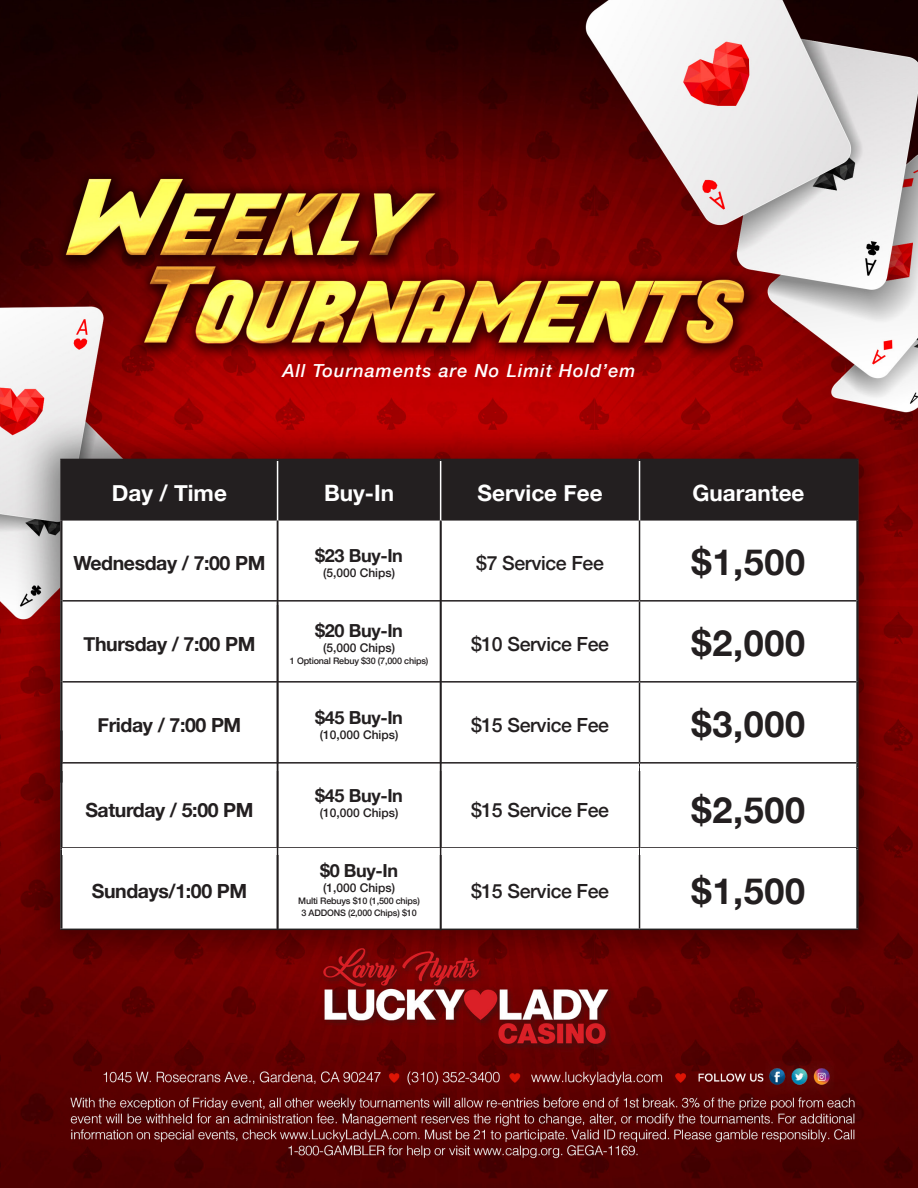
<style>
.page{position:relative;width:918px;height:1188px;background:#fff}
.page>*{position:absolute;margin:0;border:0;box-sizing:border-box;transform-origin:0 0}
.t1{font:700 36px "Helvetica Neue";letter-spacing:.02em;color:#231f20}
.t2{font:700 22.5px "Helvetica Neue";color:#fff}
.t3{font:700 19.5px "Helvetica Neue";letter-spacing:-.02em;color:#231f20}
.t4{font:500 19.5px "Helvetica Neue";letter-spacing:-.02em;color:#231f20}
.t5{font:700 18px "Helvetica Neue";letter-spacing:-.02em;color:#231f20}
.t6{font:italic 500 18px "Helvetica Neue";letter-spacing:.06em;color:#fff}
.t7{font:500 12px "Helvetica Neue";color:#231f20}
.t8{font:500 9px "Helvetica Neue";letter-spacing:-.02em;color:#231f20}
</style>
<div class="page">
<img style="left:0;top:0;width:918px;height:1188px">
<div style="left:62px;top:461px;width:794px;height:60px;background:#231f20"></div>
<hr style="left:60px;top:521px;width:2px;height:80px;background:#231f20">
<hr style="left:856px;top:521px;width:3px;height:80px;background:#231f20">
<hr style="left:60px;top:601px;width:2px;height:81px;background:#231f20">
<hr style="left:856px;top:601px;width:3px;height:81px;background:#231f20">
<hr style="left:60px;top:682px;width:2px;height:81px;background:#231f20">
<hr style="left:856px;top:682px;width:3px;height:81px;background:#231f20">
<svg style="left:856px;top:763px;width:3px;height:4px"></svg>
<hr style="left:60px;top:767px;width:2px;height:80px;background:#231f20">
<hr style="left:856px;top:767px;width:3px;height:80px;background:#231f20">
<hr style="left:60px;top:847px;width:217px;height:2px;background:#231f20">
<hr style="left:60px;top:849px;width:2px;height:80px;background:#231f20">
<hr style="left:278px;top:847px;width:162px;height:2px;background:#231f20">
<hr style="left:441px;top:847px;width:198px;height:2px;background:#231f20">
<hr style="left:640px;top:847px;width:219px;height:2px;background:#231f20">
<hr style="left:856px;top:849px;width:3px;height:80px;background:#231f20">
<hr style="left:60px;top:459px;width:218px;height:2px;background:#231f20">
<hr style="left:60px;top:461px;width:2px;height:60px;background:#231f20">
<hr style="left:278px;top:459px;width:163px;height:2px;background:#231f20">
<hr style="left:441px;top:459px;width:199px;height:2px;background:#231f20">
<hr style="left:640px;top:459px;width:219px;height:2px;background:#231f20">
<hr style="left:856px;top:461px;width:3px;height:60px;background:#231f20">
<hr style="left:277px;top:461px;width:1px;height:60px;background:#fff">
<hr style="left:440px;top:461px;width:1px;height:60px;background:#fff">
<hr style="left:639px;top:461px;width:1px;height:60px;background:#fff">
<hr style="left:639px;top:521px;width:1px;height:79px;background:#231f20">
<hr style="left:62px;top:600px;width:216px;height:2px;background:#231f20">
<hr style="left:278px;top:600px;width:163px;height:2px;background:#231f20">
<hr style="left:441px;top:600px;width:199px;height:2px;background:#231f20">
<hr style="left:640px;top:600px;width:216px;height:2px;background:#231f20">
<hr style="left:639px;top:602px;width:1px;height:79px;background:#231f20">
<hr style="left:62px;top:681px;width:216px;height:2px;background:#231f20">
<hr style="left:278px;top:681px;width:163px;height:2px;background:#231f20">
<hr style="left:441px;top:681px;width:199px;height:2px;background:#231f20">
<hr style="left:640px;top:681px;width:216px;height:2px;background:#231f20">
<hr style="left:639px;top:683px;width:1px;height:79px;background:#231f20">
<hr style="left:62px;top:762px;width:216px;height:2px;background:#231f20">
<hr style="left:278px;top:762px;width:163px;height:2px;background:#231f20">
<hr style="left:441px;top:762px;width:199px;height:2px;background:#231f20">
<hr style="left:640px;top:762px;width:216px;height:2px;background:#231f20">
<hr style="left:441px;top:767px;width:199px;height:1px;background:#231f20">
<hr style="left:639px;top:768px;width:1px;height:80px;background:#231f20">
<hr style="left:639px;top:848px;width:1px;height:81px;background:#231f20">
<hr style="left:60px;top:929px;width:218px;height:1px;background:#231f20">
<hr style="left:278px;top:929px;width:163px;height:1px;background:#231f20">
<hr style="left:441px;top:929px;width:199px;height:1px;background:#231f20">
<hr style="left:640px;top:929px;width:219px;height:1px;background:#231f20">
<div style="left:62px;top:765px;width:382px;height:6px;background:#fff"></div>
<div style="left:442px;top:765px;width:197px;height:6px;background:#fff"></div>
<div style="left:640px;top:765px;width:216px;height:6px;background:#fff"></div>
<hr style="left:60px;top:730px;width:2px;height:53px;background:#231f20">
<hr style="left:277px;top:521px;width:1px;height:409px;background:#231f20">
<div style="left:62px;top:849px;width:382px;height:6px;background:#fff"></div>
<div style="left:442px;top:849px;width:197px;height:6px;background:#fff"></div>
<div style="left:640px;top:849px;width:216px;height:6px;background:#fff"></div>
<hr style="left:277px;top:605px;width:1px;height:325px;background:#231f20">
<hr style="left:440px;top:521px;width:1px;height:409px;background:#231f20">
<p class="t6" style="left:282px;top:355px;width:355px">All Tournaments are No Limit Hold’em</p>
<p class="t2" style="left:112px;top:475px;width:116px">Day / Time</p>
<p class="t2" style="left:324px;top:475px;width:71px">Buy-In</p>
<p class="t2" style="left:478px;top:475px;width:127px">Service Fee</p>
<p class="t2" style="left:692px;top:475px;width:114px">Guarantee</p>
<p class="t3" style="left:73px;top:548px;width:193px">Wednesday / 7:00 PM</p>
<p class="t5" style="left:315px;top:542px;width:89px">$23 Buy-In</p>
<p class="t7" style="left:323px;top:563px;width:74px">(5,000 Chips)</p>
<p class="t3" style="left:84px;top:629px;width:173px">Thursday / 7:00 PM</p>
<p class="t5" style="left:315px;top:617px;width:89px">$20 Buy-In</p>
<p class="t7" style="left:323px;top:638px;width:74px">(5,000 Chips)</p>
<p class="t8" style="left:290px;top:654px;width:140px">1 Optional Rebuy $30 (7,000 chips)</p>
<p class="t3" style="left:98px;top:710px;width:145px">Friday / 7:00 PM</p>
<p class="t5" style="left:315px;top:704px;width:89px">$45 Buy-In</p>
<p class="t7" style="left:320px;top:725px;width:80px">(10,000 Chips)</p>
<p class="t4" style="left:476px;top:547px;width:129px">$7 Service Fee</p>
<p class="t1" style="left:692px;top:534px;width:115px">$1,500</p>
<p class="t4" style="left:471px;top:628px;width:140px">$10 Service Fee</p>
<p class="t1" style="left:692px;top:615px;width:115px">$2,000</p>
<p class="t4" style="left:471px;top:709px;width:140px">$15 Service Fee</p>
<p class="t1" style="left:692px;top:696px;width:115px">$3,000</p>
<p class="t3" style="left:85px;top:795px;width:170px">Saturday / 5:00 PM</p>
<p class="t3" style="left:92px;top:876px;width:157px">Sundays/1:00 PM</p>
<p class="t5" style="left:315px;top:782px;width:89px">$45 Buy-In</p>
<p class="t7" style="left:320px;top:803px;width:80px">(10,000 Chips)</p>
<p class="t4" style="left:471px;top:795px;width:140px">$15 Service Fee</p>
<p class="t1" style="left:692px;top:782px;width:115px">$2,500</p>
<p class="t5" style="left:320px;top:857px;width:80px">$0 Buy-In</p>
<p class="t7" style="left:323px;top:878px;width:74px">(1,000 Chips)</p>
<p class="t8" style="left:298px;top:894px;width:123px">Multi Rebuys $10 (1,500 chips)</p>
<p class="t8" style="left:301px;top:906px;width:117px">3 ADDONS (2,000 Chips) $10</p>
<p class="t4" style="left:471px;top:876px;width:140px">$15 Service Fee</p>
<p class="t1" style="left:692px;top:863px;width:115px">$1,500</p>
</div>
